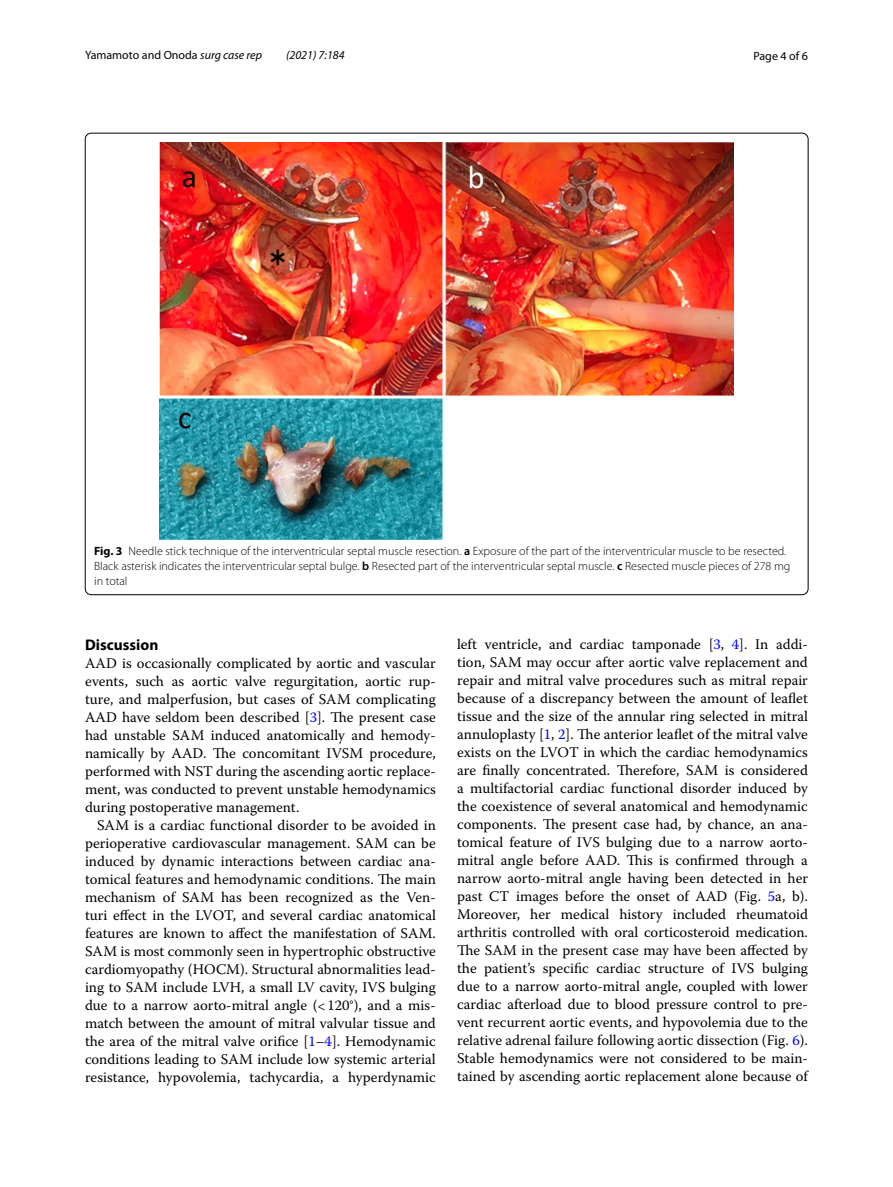
<style>
.page{position:relative;width:893px;height:1187px;background:#fff}
.page>*{position:absolute;margin:0;border:0;box-sizing:border-box;transform-origin:0 0}
.t1{font:700 15.45px "Myriad Pro";color:#000}
.t2{font:14.7px/18px "Warnock Pro";color:#000;text-align:justify}
.t3{font:300 12px/15px "Myriad Pro";color:#000}
.t4{font:12px "Myriad Pro";color:#000}
.t5{font:italic 12px "Myriad Pro";color:#000}
.s1{font-style:italic}
.s2{font-weight:700}
.s3{font-weight:600}
.s4{color:#00f}
</style>
<div class="page">
<img style="left:160px;top:142px;width:574px;height:397px">
<p class="t4" style="left:85px;top:48px;width:178px">Yamamoto and Onoda <span class="s1">surg case rep</span></p>
<p class="t5" style="left:286px;top:48px;width:60px">(2021) 7:184</p>
<p class="t4" style="left:753px;top:48px;width:56px">Page 4 of 6</p>
<p class="t3" style="left:94px;top:543px;width:698px"><span class="s2">Fig. 3</span> Needle stick technique of the interventricular septal muscle resection. <span class="s3">a</span> Exposure of the part of the interventricular muscle to be resected.<br>Black asterisk indicates the interventricular septal bulge. <span class="s3">b</span> Resected part of the interventricular septal muscle. <span class="s3">c</span> Resected muscle pieces of 278 mg in total</p>
<p class="t1" style="left:85px;top:634px;width:75px">Discussion</p>
<p class="t2" style="left:85px;top:654px;width:352px">AAD is occasionally complicated by aortic and vascular events, such as aortic valve regurgitation, aortic rup&shy;ture, and malperfusion, but cases of SAM complicating AAD have seldom been described [<span class="s4">3</span>]. The present case had unstable SAM induced anatomically and hemody&shy;namically by AAD. The concomitant IVSM procedure, performed with NST during the ascending aortic replace&shy;ment, was conducted to prevent unstable hemodynamics during postoperative management.</p>
<p class="t2" style="left:85px;top:815px;width:352px;text-indent:12px">SAM is a cardiac functional disorder to be avoided in perioperative cardiovascular management. SAM can be induced by dynamic interactions between cardiac ana&shy;tomical features and hemodynamic conditions. The main mechanism of SAM has been recognized as the Ven&shy;turi effect in the LVOT, and several cardiac anatomical features are known to affect the manifestation of SAM.<br>SAM is most commonly seen in hypertrophic obstructive cardiomyopathy (HOCM). Structural abnormalities lead&shy;ing to SAM include LVH, a small LV cavity, IVS bulging due to a narrow aorto-mitral angle (&lt;120°), and a mis&shy;match between the amount of mitral valvular tissue and the area of the mitral valve orifice [<span class="s4">1</span>–<span class="s4">4</span>]. Hemodynamic conditions leading to SAM include low systemic arterial resistance, hypovolemia, tachycardia, a hyperdynamic</p>
<p class="t2" style="left:457px;top:635px;width:352px">left ventricle, and cardiac tamponade [<span class="s4">3</span>, <span class="s4">4</span>]. In addi&shy;tion, SAM may occur after aortic valve replacement and repair and mitral valve procedures such as mitral repair because of a discrepancy between the amount of leaflet tissue and the size of the annular ring selected in mitral annuloplasty [<span class="s4">1</span>, <span class="s4">2</span>]. The anterior leaflet of the mitral valve exists on the LVOT in which the cardiac hemodynamics are finally concentrated. Therefore, SAM is considered a multifactorial cardiac functional disorder induced by the coexistence of several anatomical and hemodynamic components. The present case had, by chance, an ana&shy;tomical feature of IVS bulging due to a narrow aorto&shy;mitral angle before AAD. This is confirmed through a narrow aorto-mitral angle having been detected in her past CT images before the onset of AAD (Fig. <span class="s4">5</span>a, b).<br>Moreover, her medical history included rheumatoid arthritis controlled with oral corticosteroid medication.<br>The SAM in the present case may have been affected by the patient’s specific cardiac structure of IVS bulging due to a narrow aorto-mitral angle, coupled with lower cardiac afterload due to blood pressure control to pre&shy;vent recurrent aortic events, and hypovolemia due to the relative adrenal failure following aortic dissection (Fig. <span class="s4">6</span>).<br>Stable hemodynamics were not considered to be main&shy;tained by ascending aortic replacement alone because of</p>
</div>
